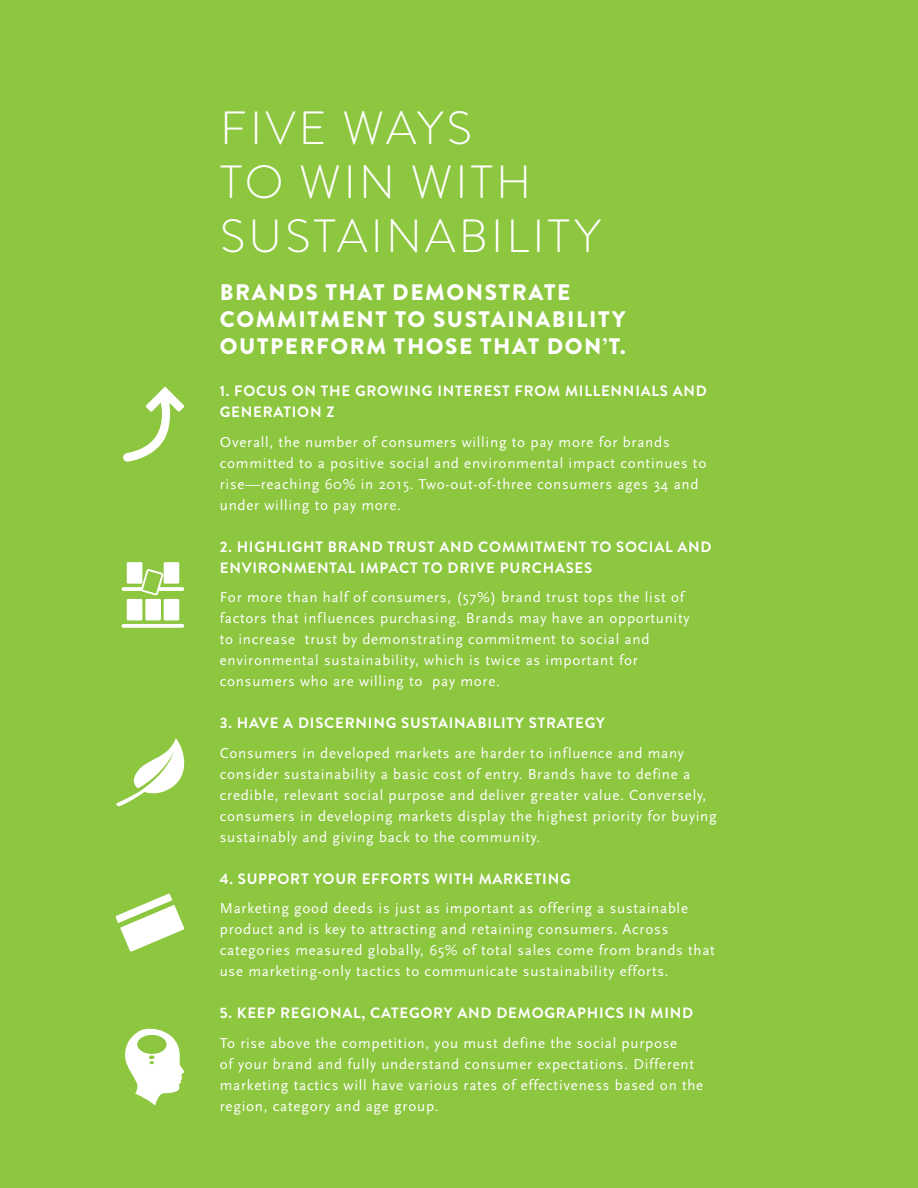
<style>
.page{position:relative;width:918px;height:1188px;background:#8dc63f}
.page>*{position:absolute;margin:0;border:0;box-sizing:border-box;transform-origin:0 0}
.t1{font:300 46.5px/54px "Brandon Grotesque";letter-spacing:.065em;color:#fff}
.t2{font:900 22.5px/27px "Brandon Grotesque";letter-spacing:.07em;color:#fff}
.t3{font:15px/21px "Scala Sans OT";letter-spacing:.05em;color:#fff}
.t4{font:700 15px "Brandon Grotesque";letter-spacing:.05em;color:#fff}
</style>
<div class="page">
<div style="left:127px;top:562px;width:15px;height:22px;background:#fff"></div>
<div style="left:164px;top:562px;width:15px;height:22px;background:#fff"></div>
<svg style="left:122px;top:624px;width:62px;height:4px"></svg>
<div style="left:127px;top:599px;width:15px;height:21px;background:#fff"></div>
<div style="left:145px;top:599px;width:16px;height:21px;background:#fff"></div>
<div style="left:164px;top:599px;width:15px;height:21px;background:#fff"></div>
<svg style="left:122px;top:569px;width:62px;height:26px"></svg>
<svg style="left:116px;top:894px;width:68px;height:58px"></svg>
<svg style="left:116px;top:738px;width:69px;height:69px"></svg>
<svg style="left:123px;top:387px;width:61px;height:75px"></svg>
<svg style="left:125px;top:1028px;width:60px;height:78px"></svg>
<h1 class="t1" style="left:220px;top:101px;width:303px;text-indent:122px">WAYS<br>TO WIN WITH<br>SUS</h1>
<h1 class="t1" style="left:220px;top:101px;width:54px">FIVE</h1>
<h1 class="t1" style="left:314px;top:209px;width:50px">TAINABILI</h1>
<h1 class="t1" style="left:548px;top:209px;width:54px">TY</h1>
<h2 class="t2" style="left:220px;top:279px;width:407px">BRAN DS THAT DEMON STRATE<br>COMMITMENT TO SUSTAINABILITY<br>OUTPERFORM THOSE THAT DON’T.</h2>
<p class="t4" style="left:220px;top:381px;width:36px">1. FOCUS</p>
<p class="t4" style="left:292px;top:381px;width:76px">ON THE GRO</p>
<p class="t4" style="left:390px;top:381px;width:24px">WING</p>
<p class="t4" style="left:437px;top:381px;width:37px">INTERES</p>
<p class="t4" style="left:502px;top:381px;width:87px">T FROM MILLENNIALS</p>
<p class="t4" style="left:673px;top:381px;width:13px">AND</p>
<p class="t4" style="left:220px;top:402px;width:12px">GENERA</p>
<p class="t4" style="left:284px;top:402px;width:19px">TION</p>
<p class="t4" style="left:326px;top:402px;width:10px">Z</p>
<p class="t3" style="left:220px;top:432px;width:488px">Overall, the number of consumers willing to pay more for brands committed to a positive social and environmental impact continues to rise—reaching 60% in 2015. Two-out-of-three consumers ages 34 and under willing to pay more.</p>
<p class="t4" style="left:220px;top:536px;width:28px">2. HIGHLIGH</p>
<p class="t4" style="left:316px;top:536px;width:24px">T BRAND</p>
<p class="t4" style="left:388px;top:536px;width:19px">TRUS</p>
<p class="t4" style="left:427px;top:536px;width:25px">T AND</p>
<p class="t4" style="left:478px;top:536px;width:149px">COMMITMENT TO SOCIAL</p>
<p class="t4" style="left:677px;top:536px;width:13px">AND</p>
<p class="t4" style="left:220px;top:557px;width:44px">ENVIRON</p>
<p class="t4" style="left:294px;top:557px;width:163px">MENTAL IMPACT TO DRI</p>
<p class="t4" style="left:476px;top:557px;width:46px">VE PURCHASES</p>
<p class="t3" style="left:220px;top:587px;width:471px">For more than half of consumers, (57%) brand trust tops the list of factors that influences purchasing. Brands may have an opportunity to increase trust by demonstrating commitment to social and environmental sustainability, which is twice as important for consumers who are willing to pay more.</p>
<p class="t4" style="left:220px;top:713px;width:89px">3. HAVE ADISCERNING</p>
<p class="t4" style="left:401px;top:713px;width:11px">SUS</p>
<p class="t4" style="left:430px;top:713px;width:17px">TAINABILI</p>
<p class="t4" style="left:507px;top:713px;width:80px">TY STRATEGY</p>
<p class="t3" style="left:220px;top:743px;width:499px">Consumers in developed markets are harder to influence and many consider sustainability a basic cost of entry. Brands have to define a credible, relevant social purpose and deliver greater value. Conversely, consumers in developing markets display the highest priority for buying sustainably and giving back to the community.</p>
<p class="t4" style="left:220px;top:868px;width:106px">4. SU PPORT YOUR</p>
<p class="t4" style="left:362px;top:868px;width:191px">EFFORTS WITH MAR KETING</p>
<p class="t3" style="left:220px;top:898px;width:497px">Marketing good deeds is just as important as offering a sustainable product and is key to attracting and retaining consumers. Across categories measured globally, 65% of total sales come from brands that use marketing-only tactics to communicate sustainability efforts.</p>
<p class="t4" style="left:220px;top:1003px;width:72px">5. KEE P REGIONAL</p>
<p class="t4" style="left:361px;top:1003px;width:50px">, CATEGORY</p>
<p class="t4" style="left:458px;top:1003px;width:13px">AND</p>
<p class="t4" style="left:496px;top:1003px;width:48px">DEMOGRA</p>
<p class="t4" style="left:577px;top:1003px;width:20px">PHICS</p>
<p class="t4" style="left:629px;top:1003px;width:46px">IN MIND</p>
<p class="t3" style="left:220px;top:1033px;width:485px">To rise above the competition, you must define the social purpose<br>of your brand and fully understand consumer expectations. Different marketing tactics will have various rates of effectiveness based on the region, category and age group.</p>
</div>
